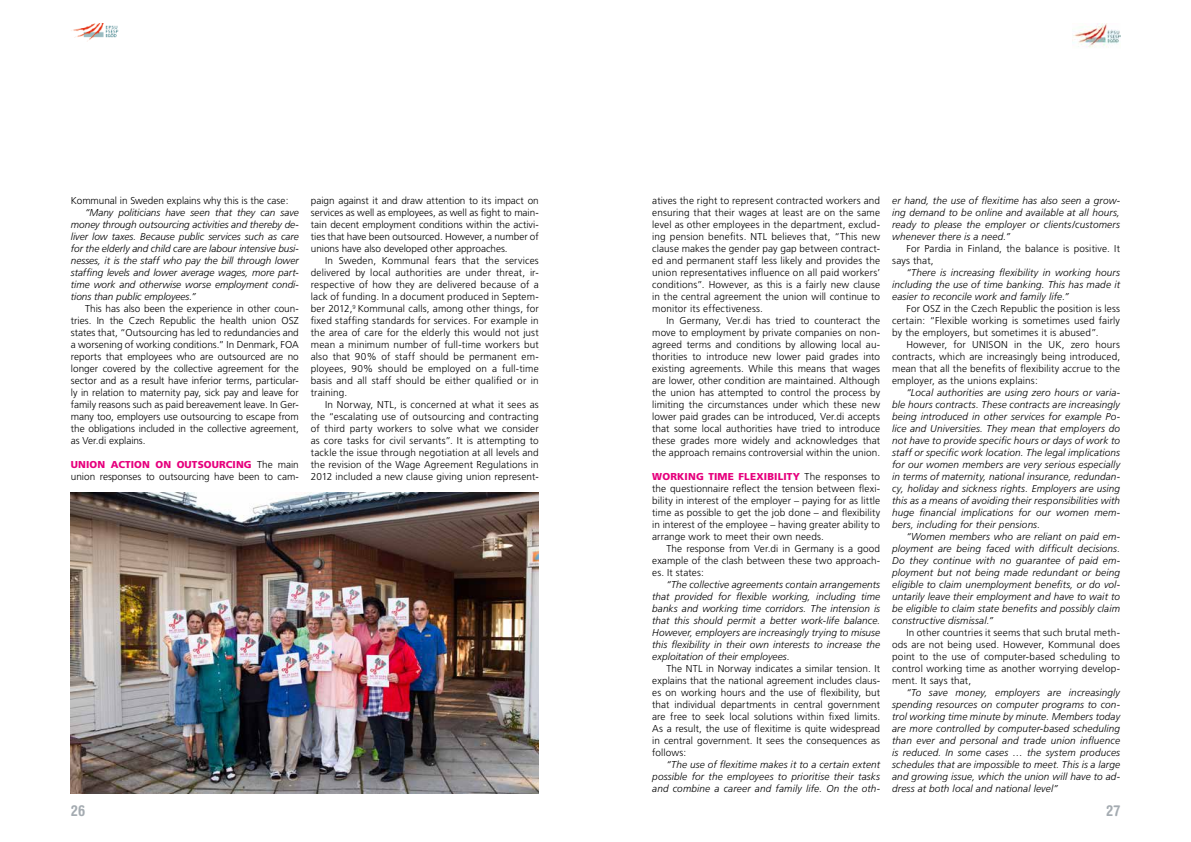
<style>
.page{position:relative;width:1191px;height:842px;background:#fff}
.page>*{position:absolute;margin:0;border:0;box-sizing:border-box;transform-origin:0 0}
.t1{font:700 condensed 15px "Helvetica Rounded";color:#a4abb1}
.t2{font:300 10px/12px "Frutiger";letter-spacing:.01em;color:#000;text-align:justify}
.t3{font:italic 300 10px/12px "Frutiger";letter-spacing:.015em;color:#000;text-align:justify}
.s1{font-weight:900;color:#e6007d}
</style>
<div class="page">
<img style="left:1072px;top:24px;width:48px;height:24px">
<img style="left:71px;top:24px;width:48px;height:18px">
<img style="left:71px;top:492px;width:468px;height:301px">
<p class="t2" style="left:71px;top:195px;width:219px">Kommunal in Sweden explains why this is the case:</p>
<p class="t3" style="left:71px;top:206px;width:229px;text-indent:14px">“Many politicians have seen that they can save money through outsourcing activities and thereby de&shy;liver low taxes. Because public services such as care for the elderly and child care are labour intensive busi&shy;nesses, it is the staff who pay the bill through lower staffing levels and lower average wages, more part&shy;time work and otherwise worse employment condi&shy;tions than public employees.”</p>
<p class="t2" style="left:71px;top:303px;width:229px;text-indent:14px">This has also been the experience in other coun&shy;tries. In the Czech Republic the health union OSZ states that, “Outsourcing has led to redundancies and a worsening of working conditions.” In Denmark, FOA reports that employees who are outsourced are no longer covered by the collective agreement for the sector and as a result have inferior terms, particular&shy;ly in relation to maternity pay, sick pay and leave for family reasons such as paid bereavement leave. In Ger&shy;many too, employers use outsourcing to escape from the obligations included in the collective agreement, as Ver.di explains.</p>
<p class="t2" style="left:71px;top:459px;width:229px"><span class="s1">UNION ACTION ON OUTSOURCING</span> The main union responses to outsourcing have been to cam-</p>
<p class="t2" style="left:311px;top:195px;width:229px">paign against it and draw attention to its impact on services as well as employees, as well as fight to main&shy;tain decent employment conditions within the activi&shy;ties that have been outsourced. However, a number of unions have also developed other approaches.</p>
<p class="t2" style="left:311px;top:255px;width:229px;text-indent:14px">In Sweden, Kommunal fears that the services delivered by local authorities are under threat, ir&shy;respective of how they are delivered because of a lack of funding. In a document produced in Septem&shy;ber 2012,<sup>9</sup> Kommunal calls, among other things, for fixed staffing standards for services. For example in the area of care for the elderly this would not just mean a minimum number of full-time workers but also that 90% of staff should be permanent em&shy;ployees, 90% should be employed on a full-time basis and all staff should be either qualified or in training.</p>
<p class="t2" style="left:311px;top:399px;width:229px;text-indent:14px">In Norway, NTL, is concerned at what it sees as the “escalating use of outsourcing and contracting of third party workers to solve what we consider as core tasks for civil servants”. It is attempting to tackle the issue through negotiation at all levels and the revision of the Wage Agreement Regulations in 2012 included a new clause giving union represent-</p>
<p class="t2" style="left:652px;top:195px;width:229px">atives the right to represent contracted workers and ensuring that their wages at least are on the same level as other employees in the department, exclud&shy;ing pension benefits. NTL believes that, “This new clause makes the gender pay gap between contract&shy;ed and permanent staff less likely and provides the union representatives influence on all paid workers’ conditions”. However, as this is a fairly new clause in the central agreement the union will continue to monitor its effectiveness.</p>
<p class="t2" style="left:652px;top:315px;width:229px;text-indent:14px">In Germany, Ver.di has tried to counteract the move to employment by private companies on non&shy;agreed terms and conditions by allowing local au&shy;thorities to introduce new lower paid grades into existing agreements. While this means that wages are lower, other condition are maintained. Although the union has attempted to control the process by limiting the circumstances under which these new lower paid grades can be introduced, Ver.di accepts that some local authorities have tried to introduce these grades more widely and acknowledges that the approach remains controversial within the union.</p>
<p class="t2" style="left:652px;top:471px;width:229px"><span class="s1">WORKING TIME FLEXIBILITY</span> The responses to the questionnaire reflect the tension between flexi&shy;bility in interest of the employer – paying for as little time as possible to get the job done – and flexibility in interest of the employee – having greater ability to arrange work to meet their own needs.</p>
<p class="t2" style="left:652px;top:543px;width:229px;text-indent:14px">The response from Ver.di in Germany is a good example of the clash between these two approach&shy;es. It states:</p>
<p class="t3" style="left:652px;top:578px;width:229px;text-indent:14px">“The collective agreements contain arrangements that provided for flexible working, including time banks and working time corridors. The intension is that this should permit a better work-life balance.<br>However, employers are increasingly trying to misuse this flexibility in their own interests to increase the exploitation of their employees.</p>
<p class="t2" style="left:652px;top:663px;width:229px;text-indent:14px">The NTL in Norway indicates a similar tension. It explains that the national agreement includes claus&shy;es on working hours and the use of flexibility, but that individual departments in central government are free to seek local solutions within fixed limits.<br>As a result, the use of flexitime is quite widespread in central government. It sees the consequences as follows:</p>
<p class="t3" style="left:652px;top:758px;width:229px;text-indent:14px">“The use of flexitime makes it to a certain extent possible for the employees to prioritise their tasks and combine a career and family life. On the oth-</p>
<p class="t3" style="left:892px;top:194px;width:229px">er hand, the use of flexitime has also seen a grow&shy;ing demand to be online and available at all hours, ready to please the employer or clients/customers whenever there is a need.”</p>
<p class="t2" style="left:892px;top:243px;width:229px;text-indent:14px">For Pardia in Finland, the balance is positive. It says that,</p>
<p class="t3" style="left:892px;top:266px;width:229px;text-indent:14px">“There is increasing flexibility in working hours including the use of time banking. This has made it easier to reconcile work and family life.”</p>
<p class="t2" style="left:892px;top:303px;width:229px;text-indent:14px">For OSZ in the Czech Republic the position is less certain: “Flexible working is sometimes used fairly by the employers, but sometimes it is abused”.</p>
<p class="t2" style="left:892px;top:339px;width:229px;text-indent:14px">However, for UNISON in the UK, zero hours contracts, which are increasingly being introduced, mean that all the benefits of flexibility accrue to the employer, as the unions explains:</p>
<p class="t3" style="left:892px;top:386px;width:229px;text-indent:14px">“Local authorities are using zero hours or varia&shy;ble hours contracts. These contracts are increasingly being introduced in other services for example Po&shy;lice and Universities. They mean that employers do not have to provide specific hours or days of work to staff or specific work location. The legal implications for our women members are very serious especially in terms of maternity, national insurance, redundan&shy;cy, holiday and sickness rights. Employers are using this as a means of avoiding their responsibilities with huge financial implications for our women mem&shy;bers, including for their pensions.</p>
<p class="t3" style="left:892px;top:530px;width:229px;text-indent:14px">“Women members who are reliant on paid em&shy;ployment are being faced with difficult decisions.<br>Do they continue with no guarantee of paid em&shy;ployment but not being made redundant or being eligible to claim unemployment benefits, or do vol&shy;untarily leave their employment and have to wait to be eligible to claim state benefits and possibly claim constructive dismissal.”</p>
<p class="t2" style="left:892px;top:627px;width:229px;text-indent:14px">In other countries it seems that such brutal meth&shy;ods are not being used. However, Kommunal does point to the use of computer-based scheduling to control working time as another worrying develop&shy;ment. It says that,</p>
<p class="t3" style="left:892px;top:686px;width:229px;text-indent:14px">“To save money, employers are increasingly spending resources on computer programs to con&shy;trol working time minute by minute. Members today are more controlled by computer-based scheduling than ever and personal and trade union influence is reduced. In some cases … the system produces schedules that are impossible to meet. This is a large and growing issue, which the union will have to ad&shy;dress at both local and national level”</p>
<h1 class="t1" style="left:71px;top:801px;width:16px">26</h1>
<h1 class="t1" style="left:1106px;top:801px;width:15px">27</h1>
</div>
